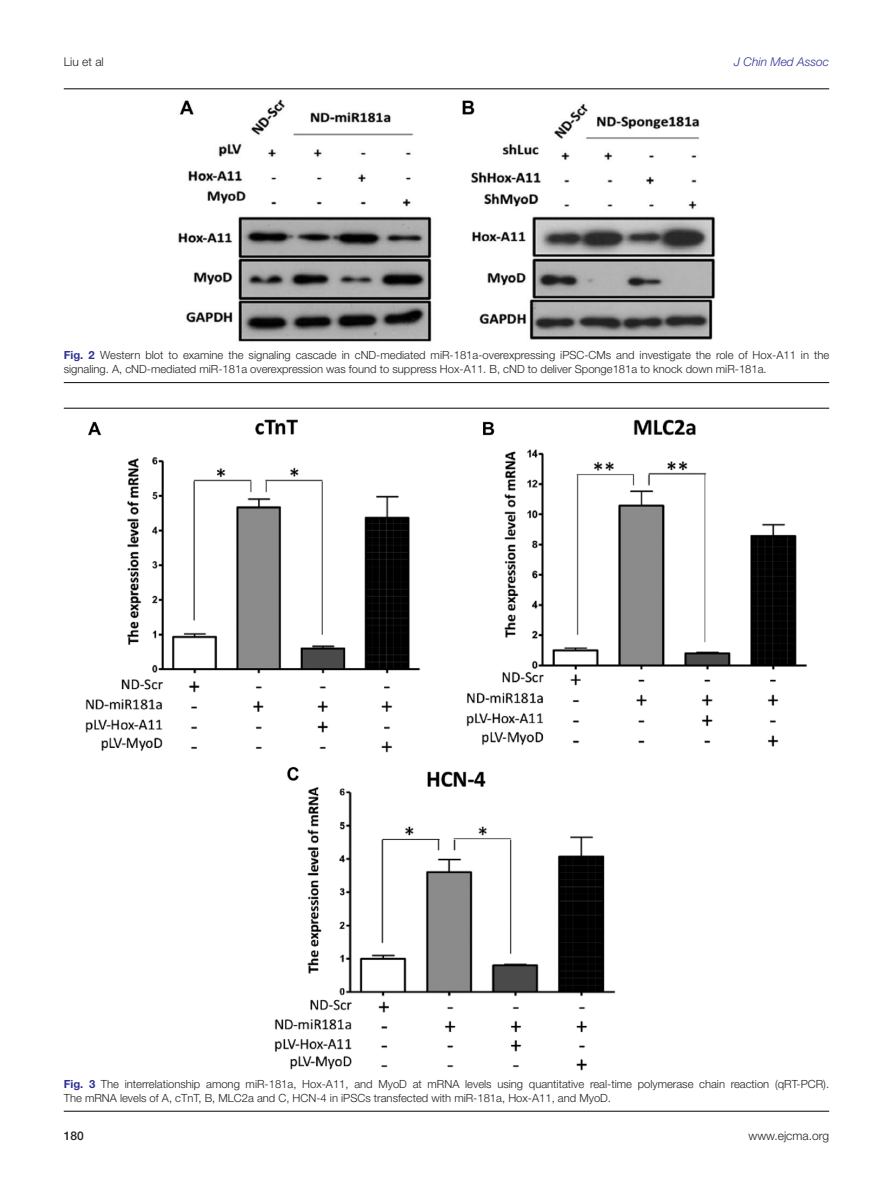
<style>
.page{position:relative;width:893px;height:1191px;background:#fff}
.page>*{position:absolute;margin:0;border:0;box-sizing:border-box;transform-origin:0 0}
.t1{font:300 12px "Helvetica Neue LT Std";color:#231f20}
.t2{font:italic 300 12px "Helvetica Neue LT Std";color:#2e3092}
.t3{font:500 12px "Helvetica Neue LT Std";color:#231f20}
.t4{font:300 11.25px/13.5px "Helvetica Neue LT Std";color:#231f20}
.s1{font-weight:700;color:#2e3092}
</style>
<div class="page">
<img style="left:85px;top:419px;width:722px;height:652px">
<hr style="left:64px;top:408px;width:765px;height:1px;background:#231f20">
<hr style="left:64px;top:1110px;width:765px;height:1px;background:#231f20">
<img style="left:178px;top:99px;width:538px;height:243px">
<hr style="left:64px;top:88px;width:765px;height:1px;background:#231f20">
<hr style="left:64px;top:382px;width:765px;height:1px;background:#231f20">
<p class="t1" style="left:64px;top:54px;width:42px">Liu et al</p>
<p class="t2" style="left:734px;top:54px;width:96px">J Chin Med Assoc</p>
<p class="t4" style="left:64px;top:348px;width:767px"><span class="s1">Fig. 2</span> Western blot to examine the signaling cascade in cND-mediated miR-181a-overexpressing iPSC-CMs and investigate the role of Hox-A11 in the signaling. A, cND-mediated miR-181a overexpression was found to suppress Hox-A11. B, cND to deliver Sponge181a to knock down miR-181a.</p>
<p class="t4" style="left:64px;top:1077px;width:767px"><span class="s1">Fig. 3</span> The interrelationship among miR-181a, Hox-A11, and MyoD at mRNA levels using quantitative real-time polymerase chain reaction (qRT-PCR).<br>The mRNA levels of A, cTnT, B, MLC2a and C, HCN-4 in iPSCs transfected with miR-181a, Hox-A11, and MyoD.</p>
<p class="t3" style="left:64px;top:1128px;width:22px">180</p>
<p class="t1" style="left:748px;top:1128px;width:82px">www.ejcma.org</p>
</div>
